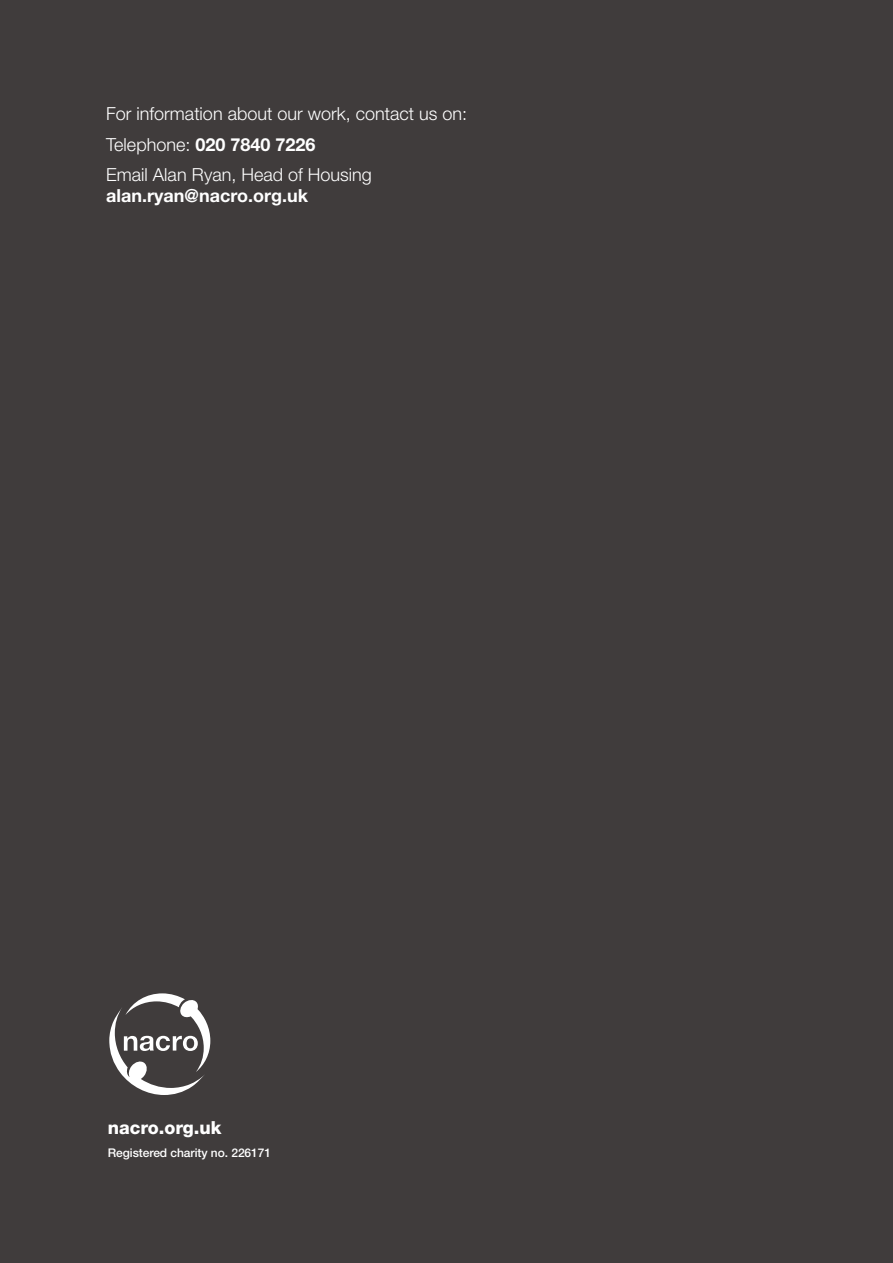
<style>
.page{position:relative;width:893px;height:1263px;background:#403c3c}
.page>*{position:absolute;margin:0;border:0;box-sizing:border-box;transform-origin:0 0}
.t1{font:300 18px "Helvetica Neue";color:#fff}
.t2{font:700 18px "Helvetica Neue";color:#fff}
.body_copy_10_5_14pt{font:800 18px "Helvetica Neue";color:#fff}
.t3{font:500 12px "Helvetica Neue";letter-spacing:-.005em;color:#fff}
.s1{font-weight:300}
</style>
<div class="page">
<svg style="left:109px;top:993px;width:101px;height:102px"></svg>
<p class="t1" style="left:106px;top:103px;width:362px">For information about our work, contact us on:</p>
<p class="t2" style="left:106px;top:133px;width:211px"><span class="s1">Telephone:</span> 020 7840 7226</p>
<p class="t1" style="left:106px;top:163px;width:267px">Email Alan Ryan, Head of Housing</p>
<p class="t2" style="left:106px;top:185px;width:203px">alan.ryan@nacro.org.uk</p>
<p class="body_copy_10_5_14pt" style="left:108px;top:1117px;width:115px">nacro.org.uk</p>
<p class="t3" style="left:108px;top:1145px;width:165px">Registered charity no. 226171</p>
</div>
